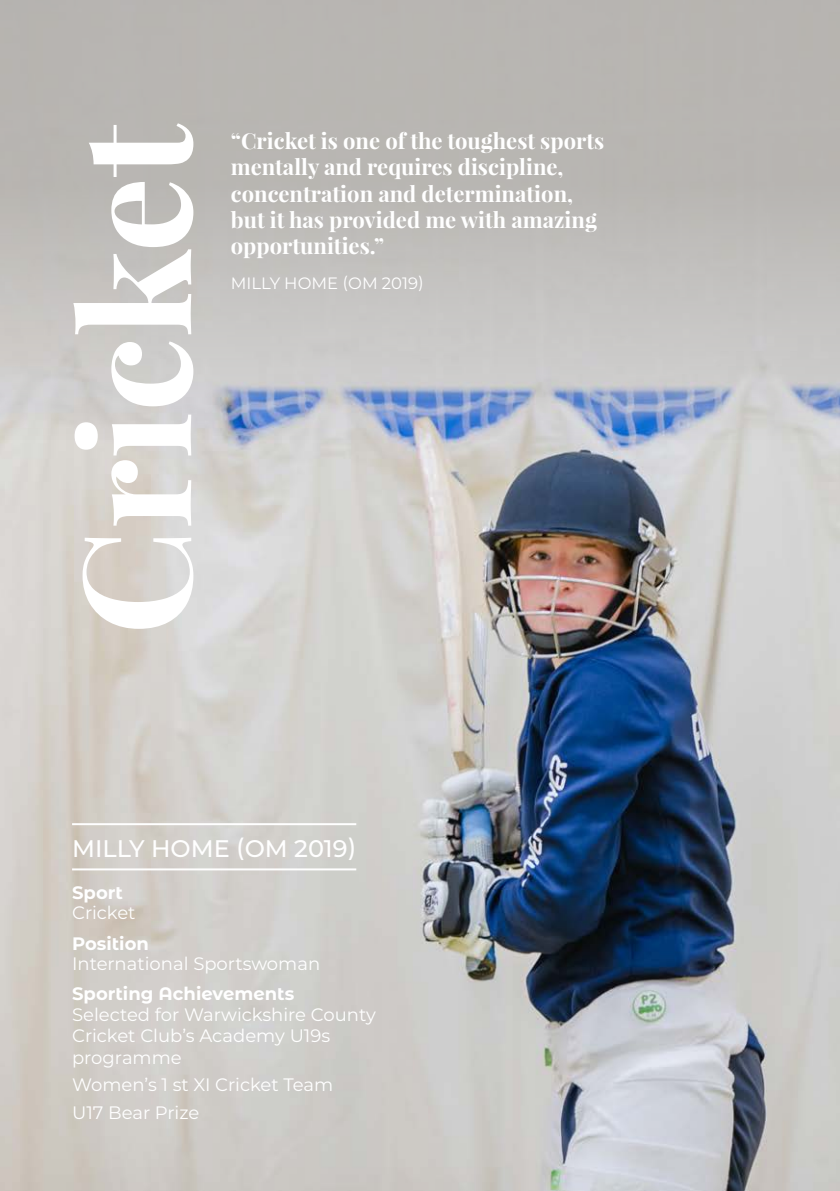
<style>
.page{position:relative;width:840px;height:1191px;background:#fff}
.page>*{position:absolute;margin:0;border:0;box-sizing:border-box;transform-origin:0 0}
.t1{font:700 150.4px "Playfair Display";color:#fff}
.t2{font:500 24px "Montserrat";color:#fff}
.t3{font:700 22px/26.4px "Playfair Display";color:#fff}
.t4{font:18px/21.6px "Montserrat";color:#fff}
.t5{font:700 18px "Montserrat";color:#fff}
.t6{font:16.4px "Montserrat";color:#fff}
</style>
<div class="page">
<img style="left:0;top:439px;width:839px;height:752px">
<svg style="left:0;top:0;width:839px;height:439px;background:#bcbbbb"></svg>
<hr style="left:72px;top:823px;width:284px;height:2px;background:#fff">
<hr style="left:72px;top:868px;width:284px;height:2px;background:#fff">
<p class="t1" style="left:40px;top:635px;width:513px;rotate:-90deg">Cricket</p>
<p class="t3" style="left:231px;top:127px;width:375px">“Cricket is one of the toughest sports mentally and requires discipline, concentration and determination, but it has provided me with amazing opportunities.”</p>
<p class="t6" style="left:231px;top:272px;width:194px">MILLY HOME (OM 2019)</p>
<p class="t2" style="left:72px;top:831px;width:285px">MILLY HOME (OM 2019)</p>
<p class="t5" style="left:72px;top:880px;width:52px">Sport</p>
<p class="t5" style="left:72px;top:930px;width:78px">Position</p>
<p class="t5" style="left:72px;top:981px;width:223px">Sporting Achievements</p>
<p class="t4" style="left:72px;top:901px;width:65px">Cricket</p>
<p class="t4" style="left:72px;top:952px;width:249px">International Sportswoman</p>
<p class="t4" style="left:72px;top:1002px;width:305px">Selected for Warwickshire County<br>Cricket Club’s Academy U19s programme</p>
<p class="t4" style="left:72px;top:1073px;width:262px">Women’s 1 st XI Cricket Team</p>
<p class="t4" style="left:72px;top:1101px;width:129px">U17 Bear Prize</p>
</div>
